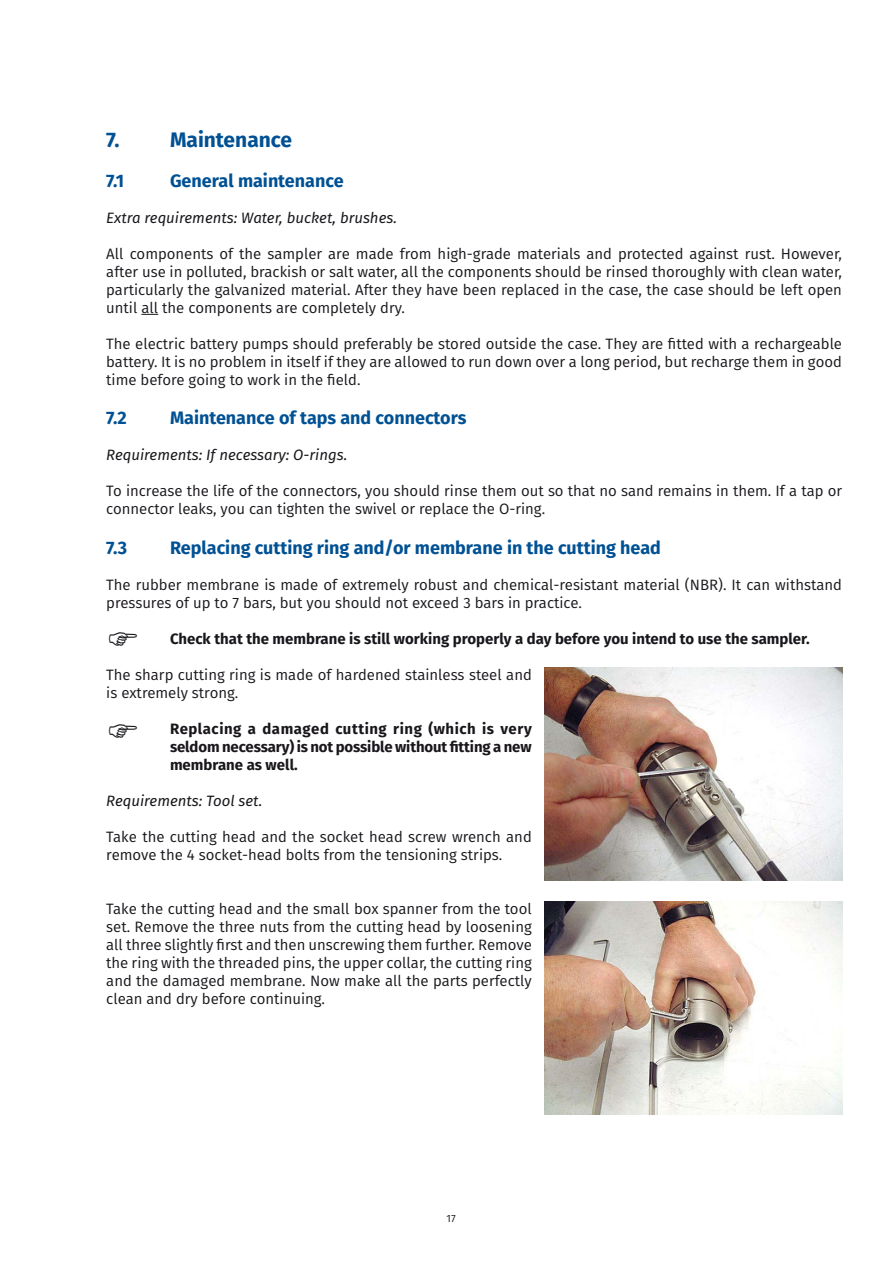
<style>
.page{position:relative;width:893px;height:1263px;background:#fff}
.page>*{position:absolute;margin:0;border:0;box-sizing:border-box;transform-origin:0 0}
.hoofdstuk{font:700 21px "Fira Sans";color:#005194}
.paragraaf{font:700 18px "Fira Sans";color:#005194}
.Hoofdtekst{font:15px/18px "Fira Sans";color:#1a171c}
.Inspring_Vet{font:700 15px/18px "Fira Sans";color:#1a171c;text-align:justify}
.Hoofdtekst-2{font:italic 15px "Fira Sans";color:#1a171c}
.t1{font:10.5px "Fira Sans";color:#1a171c}
</style>
<div class="page">
<svg style="left:141px;top:314px;width:17px;height:1px"></svg>
<img style="left:545px;top:667px;width:297px;height:213px">
<img style="left:545px;top:901px;width:297px;height:213px">
<p class="hoofdstuk" style="left:106px;top:122px;width:15px">7.</p>
<p class="hoofdstuk" style="left:170px;top:122px;width:124px">Maintenance</p>
<p class="paragraaf" style="left:106px;top:165px;width:19px">7.1</p>
<p class="paragraaf" style="left:170px;top:165px;width:175px">General maintenance</p>
<p class="Hoofdtekst-2" style="left:106px;top:206px;width:292px">Extra requirements: Water, bucket, brushes.</p>
<p class="Hoofdtekst" style="left:106px;top:244px;width:737px;text-align:justify">All components of the sampler are made from high-grade materials and protected against rust. However, after use in polluted, brackish or salt water, all the components should be rinsed thoroughly with clean water, particularly the galvanized material. After they have been replaced in the case, the case should be left open until all the components are completely dry.</p>
<p class="Hoofdtekst" style="left:106px;top:334px;width:737px;text-align:justify">The electric battery pumps should preferably be stored outside the case. They are fitted with a rechargeable battery. It is no problem in itself if they are allowed to run down over a long period, but recharge them in good time before going to work in the field.</p>
<p class="paragraaf" style="left:106px;top:403px;width:22px">7.2</p>
<p class="paragraaf" style="left:170px;top:403px;width:298px">Maintenance of taps and connectors</p>
<p class="Hoofdtekst-2" style="left:106px;top:444px;width:242px">Requirements: If necessary: O-rings.</p>
<p class="Hoofdtekst" style="left:106px;top:482px;width:737px">To increase the life of the connectors, you should rinse them out so that no sand remains in them. If a tap or connector leaks, you can tighten the swivel or replace the O-ring.</p>
<p class="paragraaf" style="left:106px;top:533px;width:22px">7.3</p>
<p class="paragraaf" style="left:170px;top:533px;width:492px">Replacing cutting ring and/or membrane in the cutting head</p>
<p class="Hoofdtekst" style="left:106px;top:575px;width:737px">The rubber membrane is made of extremely robust and chemical-resistant material (NBR). It can withstand pressures of up to 7 bars, but you should not exceed 3 bars in practice.</p>
<p class="Inspring_Vet" style="left:170px;top:629px;width:641px">Check that the membrane is still working properly a day before you intend to use the sampler.</p>
<p class="Hoofdtekst" style="left:106px;top:665px;width:427px">The sharp cutting ring is made of hardened stainless steel and is extremely strong.</p>
<p class="Inspring_Vet" style="left:170px;top:719px;width:363px">Replacing a damaged cutting ring (which is very seldom necessary) is not possible without fitting a new membrane as well.</p>
<p class="Hoofdtekst-2" style="left:106px;top:790px;width:158px">Requirements: Tool set.</p>
<p class="Hoofdtekst" style="left:106px;top:827px;width:427px">Take the cutting head and the socket head screw wrench and remove the 4 socket-head bolts from the tensioning strips.</p>
<p class="Hoofdtekst" style="left:106px;top:899px;width:427px;text-align:justify">Take the cutting head and the small box spanner from the tool set. Remove the three nuts from the cutting head by loosening all three slightly first and then unscrewing them further. Remove the ring with the threaded pins, the upper collar, the cutting ring and the damaged membrane. Now make all the parts perfectly clean and dry before continuing.</p>
<p class="t1" style="left:447px;top:1210px;width:11px">17</p>
</div>
